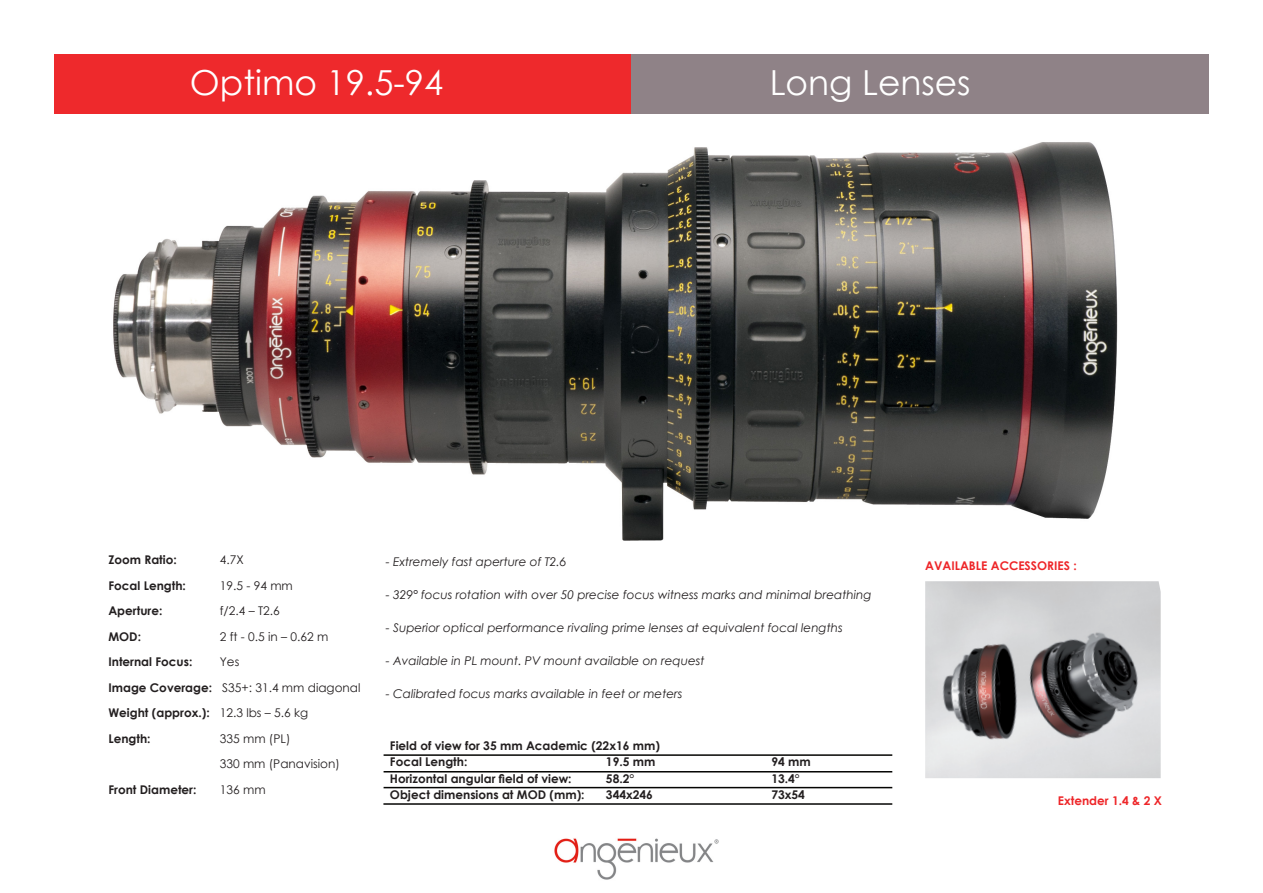
<style>
.page{position:relative;width:1263px;height:893px;background:#fff}
.page>*{position:absolute;margin:0;border:0;box-sizing:border-box;transform-origin:0 0}
.t1{font:34.5px "Century Gothic";color:#fff}
.t2{font:italic 12px "Century Gothic";color:#231f20}
.t3{font:700 12px "Century Gothic";color:#231f20}
.t4{font:12px "Century Gothic";color:#231f20}
.t5{font:700 12px "Century Gothic";color:#ee2629}
.s1{font-weight:700}
.s2{font-weight:400}
</style>
<div class="page">
<div style="left:54px;top:54px;width:577px;height:59px;background:#ee292c"></div>
<div style="left:631px;top:54px;width:578px;height:59px;background:#8f8287"></div>
<hr style="left:384px;top:754px;width:508px;height:2px;background:#050503">
<hr style="left:384px;top:771px;width:508px;height:1px;background:#050503">
<hr style="left:384px;top:787px;width:508px;height:1px;background:#050503">
<hr style="left:383px;top:803px;width:509px;height:2px;background:#050503">
<img style="left:113px;top:142px;width:1005px;height:399px">
<img style="left:554px;top:838px;width:165px;height:42px">
<img style="left:925px;top:581px;width:236px;height:197px">
<p class="t1" style="left:190px;top:59px;width:255px">Optimo 19.5-94</p>
<p class="t1" style="left:770px;top:59px;width:202px">Long Lenses</p>
<p class="t3" style="left:108px;top:551px;width:70px">Zoom Ratio:</p>
<p class="t4" style="left:220px;top:552px;width:25px">4.7X</p>
<p class="t3" style="left:108px;top:576px;width:79px">Focal Length:</p>
<p class="t4" style="left:220px;top:577px;width:75px">19.5 - 94 mm</p>
<p class="t3" style="left:108px;top:602px;width:56px">Aperture:</p>
<p class="t4" style="left:220px;top:603px;width:62px">f/2.4 – T2.6</p>
<p class="t3" style="left:108px;top:627px;width:34px">MOD:</p>
<p class="t4" style="left:220px;top:628px;width:110px">2 ft - 0.5 in – 0.62 m</p>
<p class="t3" style="left:108px;top:653px;width:86px">Internal Focus:</p>
<p class="t4" style="left:220px;top:654px;width:21px">Yes</p>
<p class="t4" style="left:108px;top:679px;width:254px"><span class="s1">Image Coverage:</span> S35+: 31.4 mm diagonal</p>
<p class="t3" style="left:108px;top:704px;width:201px">Weight (approx.): <span class="s2">12.3 lbs – 5.6 kg</span></p>
<p class="t3" style="left:108px;top:729px;width:44px">Length:</p>
<p class="t4" style="left:220px;top:730px;width:72px">335 mm (PL)</p>
<p class="t4" style="left:220px;top:756px;width:122px">330 mm (Panavision)</p>
<p class="t3" style="left:108px;top:780px;width:90px">Front Diameter:</p>
<p class="t4" style="left:220px;top:781px;width:47px">136 mm</p>
<p class="t2" style="left:386px;top:553px;width:182px">- Extremely fast aperture of T2.6</p>
<p class="t2" style="left:386px;top:586px;width:487px">- 329° focus rotation with over 50 precise focus witness marks and minimal breathing</p>
<p class="t2" style="left:386px;top:619px;width:458px">- Superior optical performance rivaling prime lenses at equivalent focal lengths</p>
<p class="t2" style="left:386px;top:652px;width:320px">- Available in PL mount. PV mount available on request</p>
<p class="t2" style="left:386px;top:685px;width:298px">- Calibrated focus marks available in feet or meters</p>
<p class="t3" style="left:390px;top:736px;width:271px">Field of view for 35 mm Academic (22x16 mm)</p>
<p class="t3" style="left:390px;top:753px;width:79px">Focal Length:</p>
<p class="t3" style="left:606px;top:753px;width:51px">19.5 mm</p>
<p class="t3" style="left:771px;top:753px;width:41px">94 mm</p>
<p class="t3" style="left:390px;top:769px;width:183px">Horizontal angular field of view:</p>
<p class="t3" style="left:606px;top:769px;width:30px">58.2°</p>
<p class="t3" style="left:771px;top:769px;width:30px">13.4°</p>
<p class="t3" style="left:390px;top:786px;width:196px">Object dimensions at MOD (mm):</p>
<p class="t3" style="left:606px;top:786px;width:49px">344x246</p>
<p class="t3" style="left:771px;top:786px;width:35px">73x54</p>
<p class="t5" style="left:925px;top:556px;width:153px">AVAILABLE ACCESSORIES :</p>
<p class="t5" style="left:1058px;top:791px;width:106px">Extender 1.4 &amp; 2 X</p>
</div>
